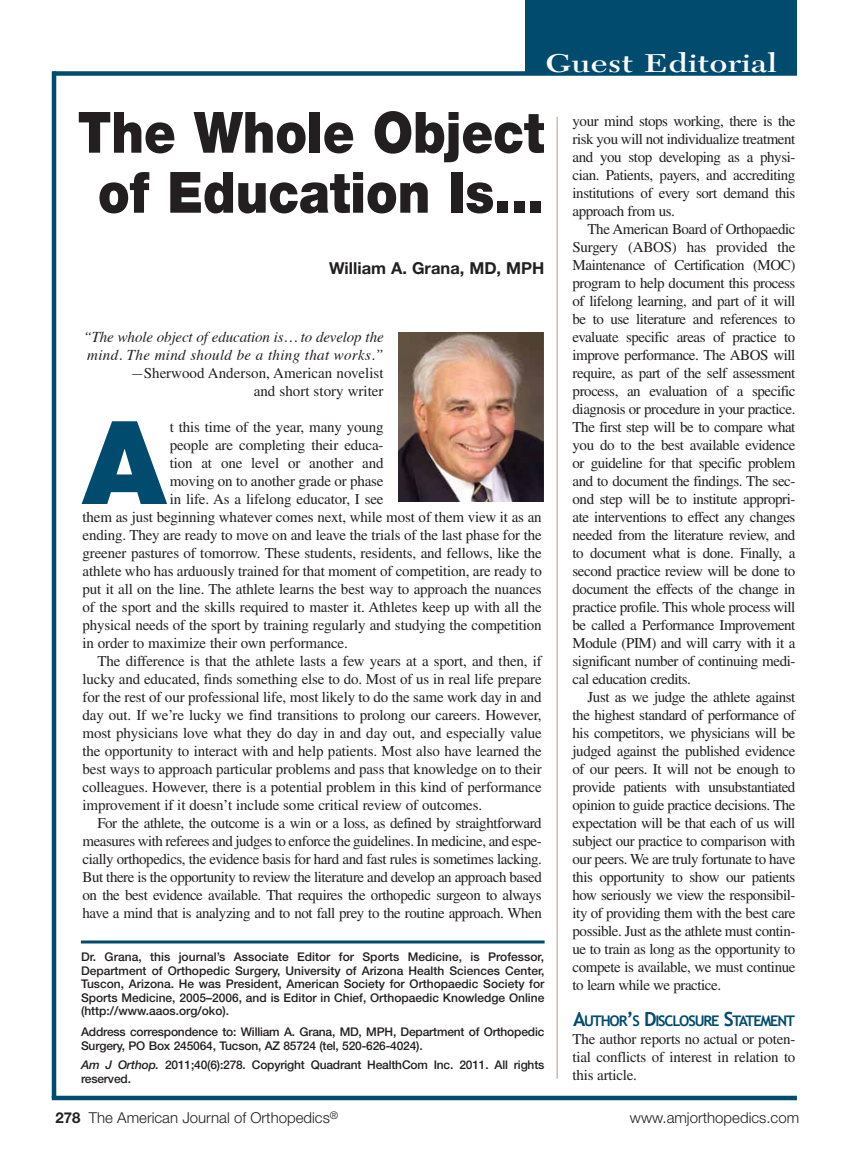
<style>
.page{position:relative;width:851px;height:1161px;background:#fff}
.page>*{position:absolute;margin:0;border:0;box-sizing:border-box;transform-origin:0 0}
.t1{font:900 115.8px "Helvetica Neue LT Std";color:#004b6e}
.t2{font:900 57px/60px "Helvetica Neue LT Std";letter-spacing:-.005em;color:#231f20;text-align:center;scale:.89 1}
.t3{font:600 27px "New Caledonia";letter-spacing:.015em;color:#fff;scale:1.25 1}
.t4{font:700 16.5px "Helvetica Neue LT Std";color:#231f20}
.t5{font:15px/18px "Times";letter-spacing:-.01em;color:#231f20;text-align:justify}
.t6{font:15px "Times";letter-spacing:-.03em;color:#231f20}
.t7{font:italic 15px/18px "Times";letter-spacing:-.01em;color:#231f20;text-align:right}
.t8{font:300 15px "Helvetica Neue LT Std";color:#231f20}
.t9{font:700 14.7px "Trebuchet MS";letter-spacing:-.08em;color:#004b6e}
.t10{font:500 12px/13.5px "Helvetica Neue LT Std";letter-spacing:-.015em;color:#231f20}
.s1{font-style:normal}
.s2{font-style:italic}
.s3{font-size:19.5px}
.s4{font-weight:700}
</style>
<div class="page">
<svg style="left:81px;top:940px;width:463px;height:4px"></svg>
<hr style="left:52px;top:1096px;width:744px;height:4px;background:#004b6e">
<hr style="left:52px;top:71px;width:4px;height:1027px;background:#004b6e">
<div style="left:54px;top:71px;width:742px;height:5px;background:#004b6e"></div>
<div style="left:525px;top:0;width:271px;height:74px;background:#004b6e"></div>
<hr style="left:556px;top:117px;width:2px;height:962px;background:#cabead">
<img style="left:398px;top:333px;width:145px;height:169px">
<h3 class="t3" style="left:545px;top:47px;width:186px">Guest Editorial</h3>
<h2 class="t2" style="left:78px;top:102px;width:526px">The Whole Object of Education Is...</h2>
<p class="t4" style="left:329px;top:258px;width:217px">William A. Grana, MD, MPH</p>
<p class="t7" style="left:84px;top:327px;width:301px">“The whole object of education is… to develop the mind. The mind should be a thing that works.” —<span class="s1">Sherwood Anderson, American novelist<br>and short story writer</span></p>
<h1 class="t1" style="left:82px;top:394px;width:85px">A</h1>
<p class="t5" style="left:170px;top:418px;width:215px">t this time of the year, many young</p>
<p class="t5" style="left:170px;top:436px;width:215px">people are completing their educa-</p>
<p class="t5" style="left:170px;top:454px;width:215px">tion at one level or another and</p>
<p class="t5" style="left:170px;top:472px;width:215px">moving on to another grade or phase</p>
<p class="t5" style="left:170px;top:490px;width:215px">in life. As a lifelong educator, I see</p>
<p class="t5" style="left:83px;top:508px;width:460px">them as just beginning whatever comes next, while most of them view it as an</p>
<p class="t5" style="left:83px;top:526px;width:460px">ending. They are ready to move on and leave the trials of the last phase for the</p>
<p class="t5" style="left:83px;top:544px;width:460px">greener pastures of tomorrow. These students, residents, and fellows, like the</p>
<p class="t5" style="left:83px;top:562px;width:461px">athlete who has arduously trained for that moment of competition, are ready to</p>
<p class="t5" style="left:83px;top:580px;width:460px">put it all on the line. The athlete learns the best way to approach the nuances</p>
<p class="t5" style="left:83px;top:598px;width:460px">of the sport and the skills required to master it. Athletes keep up with all the</p>
<p class="t5" style="left:83px;top:616px;width:460px">physical needs of the sport by training regularly and studying the competition</p>
<p class="t5" style="left:83px;top:634px;width:267px">in order to maximize their own performance.</p>
<p class="t5" style="left:98px;top:652px;width:446px">The difference is that the athlete lasts a few years at a sport, and then, if</p>
<p class="t5" style="left:83px;top:670px;width:460px">lucky and educated, finds something else to do. Most of us in real life prepare</p>
<p class="t5" style="left:83px;top:688px;width:460px">for the rest of our professional life, most likely to do the same work day in and</p>
<p class="t5" style="left:83px;top:706px;width:460px">day out. If we’re lucky we find transitions to prolong our careers. However,</p>
<p class="t5" style="left:83px;top:724px;width:460px">most physicians love what they do day in and day out, and especially value</p>
<p class="t5" style="left:83px;top:742px;width:460px">the opportunity to interact with and help patients. Most also have learned the</p>
<p class="t5" style="left:83px;top:760px;width:461px">best ways to approach particular problems and pass that knowledge on to their</p>
<p class="t5" style="left:83px;top:778px;width:460px">colleagues. However, there is a potential problem in this kind of performance</p>
<p class="t5" style="left:83px;top:796px;width:401px">improvement if it doesn’t include some critical review of outcomes.</p>
<p class="t6" style="left:98px;top:815px;width:445px">For the athlete, the outcome is a win or a loss, as defined by straightforward</p>
<p class="t6" style="left:83px;top:833px;width:461px">measures with referees and judges to enforce the guidelines. In medicine, and espe-</p>
<p class="t6" style="left:83px;top:851px;width:461px">cially orthopedics, the evidence basis for hard and fast rules is sometimes lacking.</p>
<p class="t6" style="left:83px;top:869px;width:461px">But there is the opportunity to review the literature and develop an approach based</p>
<p class="t6" style="left:83px;top:887px;width:460px">on the best evidence available. That requires the orthopedic surgeon to always</p>
<p class="t6" style="left:83px;top:905px;width:461px">have a mind that is analyzing and to not fall prey to the routine approach. When</p>
<p class="t10" style="left:81px;top:950px;width:465px;text-align:justify">Dr. Grana, this journal’s Associate Editor for Sports Medicine, is Professor, Department of Orthopedic Surgery, University of Arizona Health Sciences Center, Tuscon, Arizona. He was President, American Society for Orthopaedic Society for Sports Medicine, 2005–2006, and is Editor in Chief, Orthopaedic Knowledge Online (http://www.aaos.org/oko).</p>
<p class="t10" style="left:81px;top:1025px;width:465px">Address correspondence to: William A. Grana, MD, MPH, Department of Orthopedic<br>Surgery, PO Box 245064, Tucson, AZ 85724 (tel, 520-626-4024).</p>
<p class="t10" style="left:81px;top:1058px;width:465px"><span class="s2">Am J Orthop.</span> 2011;40(6):278. Copyright Quadrant HealthCom Inc. 2011. All rights reserved.</p>
<p class="t5" style="left:572px;top:112px;width:224px">your mind stops working, there is the risk you will not individualize treatment and you stop developing as a physi&shy;cian. Patients, payers, and accrediting institutions of every sort demand this approach from us.</p>
<p class="t5" style="left:572px;top:220px;width:224px;text-indent:15px">The American Board of Orthopaedic Surgery (ABOS) has provided the Maintenance of Certification (MOC) program to help document this process of lifelong learning, and part of it will be to use literature and references to evaluate specific areas of practice to improve performance. The ABOS will require, as part of the self assessment process, an evaluation of a specific diagnosis or procedure in your practice.<br>The first step will be to compare what you do to the best available evidence or guideline for that specific problem and to document the findings. The sec&shy;ond step will be to institute appropri&shy;ate interventions to effect any changes needed from the literature review, and to document what is done. Finally, a second practice review will be done to document the effects of the change in practice profile. This whole process will be called a Performance Improvement Module (PIM) and will carry with it a significant number of continuing medi&shy;cal education credits.</p>
<p class="t5" style="left:572px;top:688px;width:224px;text-indent:15px">Just as we judge the athlete against the highest standard of performance of his competitors, we physicians will be judged against the published evidence of our peers. It will not be enough to provide patients with unsubstantiated opinion to guide practice decisions. The expectation will be that each of us will subject our practice to comparison with our peers. We are truly fortunate to have this opportunity to show our patients how seriously we view the responsibil&shy;ity of providing them with the best care possible. Just as the athlete must contin&shy;ue to train as long as the opportunity to compete is available, we must continue to learn while we practice.</p>
<p class="t9" style="left:573px;top:1012px;width:223px"><span class="s3">A</span>UTHOR<span class="s3">’</span>S <span class="s3">D</span>ISCLOSURE <span class="s3">S</span>TATEMENT</p>
<p class="t5" style="left:572px;top:1030px;width:224px">The author reports no actual or poten&shy;tial conflicts of interest in relation to this article.</p>
<p class="t8" style="left:56px;top:1108px;width:284px"><span class="s4">278</span> The American Journal of Orthopedics<sup>®</sup></p>
<p class="t8" style="left:630px;top:1108px;width:171px">www.amjorthopedics.com</p>
</div>
